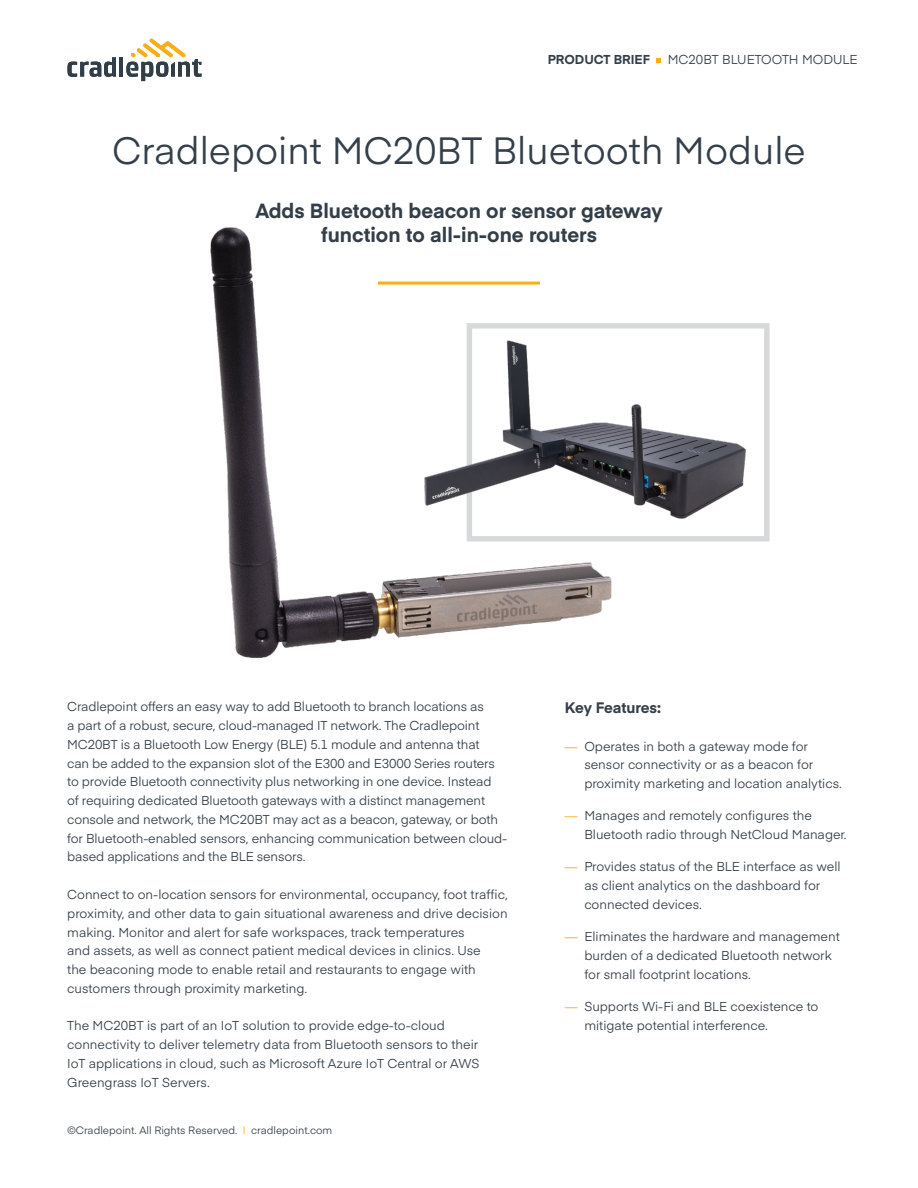
<style>
.page{position:relative;width:918px;height:1188px;background:#fff}
.page>*{position:absolute;margin:0;border:0;box-sizing:border-box;transform-origin:0 0}
.t1{font:37.5px "Eina 01";color:#343f49}
.t2{font:700 20.25px/24px "Eina 01";color:#333e48;text-align:center}
.t3{font:700 15px "Eina 01";color:#343f49}
.t4{font:12.75px/18.8px "Eina 01";color:#343f49}
.t5{font:700 12.75px "Eina 01";color:#343f49}
.t6{font:10.5px "Eina 01";color:#343f49}
.s1{color:#fbad18}
</style>
<div class="page">
<img style="left:210px;top:227px;width:536px;height:431px">
<svg style="left:657px;top:58px;width:4px;height:4px"></svg>
<svg style="left:68px;top:57px;width:48px;height:20px"></svg>
<hr style="left:119px;top:57px;width:4px;height:20px;background:#313e48">
<svg style="left:126px;top:39px;width:76px;height:42px"></svg>
<hr style="left:378px;top:282px;width:162px;height:3px;background:#fbad18">
<div style="left:467px;top:323px;width:303px;height:218px;border:5px solid #d6d9d9"></div>
<img style="left:423px;top:321px;width:324px;height:216px">
<p class="t5" style="left:548px;top:50px;width:104px">PRODUCT BRIEF</p>
<p class="t4" style="left:668px;top:49px;width:191px">MC20BT BLUETOOTH MODULE</p>
<h1 class="t1" style="left:112px;top:122px;width:695px">Cradlepoint MC20BT Bluetooth Module</h1>
<h2 class="t2" style="left:255px;top:197px;width:409px">Adds Bluetooth beacon or sensor gateway function to all-in-one routers</h2>
<p class="t4" style="left:67px;top:697px;width:442px">Cradlepoint offers an easy way to add Bluetooth to branch locations as<br>a part of a robust, secure, cloud-managed IT network. The Cradlepoint MC20BT is a Bluetooth Low Energy (BLE) 5.1 module and antenna that<br>can be added to the expansion slot of the E300 and E3000 Series routers to provide Bluetooth connectivity plus networking in one device. Instead<br>of requiring dedicated Bluetooth gateways with a distinct management console and network, the MC20BT may act as a beacon, gateway, or both for Bluetooth-enabled sensors, enhancing communication between cloud&shy;based applications and the BLE sensors.</p>
<p class="t4" style="left:67px;top:884px;width:442px">Connect to on-location sensors for environmental, occupancy, foot traffic, proximity, and other data to gain situational awareness and drive decision making. Monitor and alert for safe workspaces, track temperatures<br>and assets, as well as connect patient medical devices in clinics. Use<br>the beaconing mode to enable retail and restaurants to engage with customers through proximity marketing.</p>
<p class="t4" style="left:67px;top:1015px;width:414px">The MC20BT is part of an IoT solution to provide edge-to-cloud connectivity to deliver telemetry data from Bluetooth sensors to their IoT applications in cloud, such as Microsoft Azure IoT Central or AWS Greengrass IoT Servers.</p>
<p class="t6" style="left:68px;top:1122px;width:266px">©Cradlepoint. All Rights Reserved. <span class="s1">|</span> cradlepoint.com</p>
<p class="t3" style="left:565px;top:697px;width:98px">Key Features:</p>
<p class="t4" style="left:584px;top:736px;width:259px;text-indent:-19px"><span class="s1">—</span> Operates in both a gateway mode for sensor connectivity or as a beacon for proximity marketing and location analytics.</p>
<p class="t4" style="left:584px;top:806px;width:264px;text-indent:-19px"><span class="s1">—</span> Manages and remotely configures the<br>Bluetooth radio through NetCloud Manager.</p>
<p class="t4" style="left:584px;top:857px;width:258px;text-indent:-19px"><span class="s1">—</span> Provides status of the BLE interface as well as client analytics on the dashboard for connected devices.</p>
<p class="t4" style="left:584px;top:926px;width:257px;text-indent:-19px"><span class="s1">—</span> Eliminates the hardware and management burden of a dedicated Bluetooth network for small footprint locations.</p>
<p class="t4" style="left:584px;top:996px;width:236px;text-indent:-19px"><span class="s1">—</span> Supports Wi-Fi and BLE coexistence to mitigate potential interference.</p>
</div>
